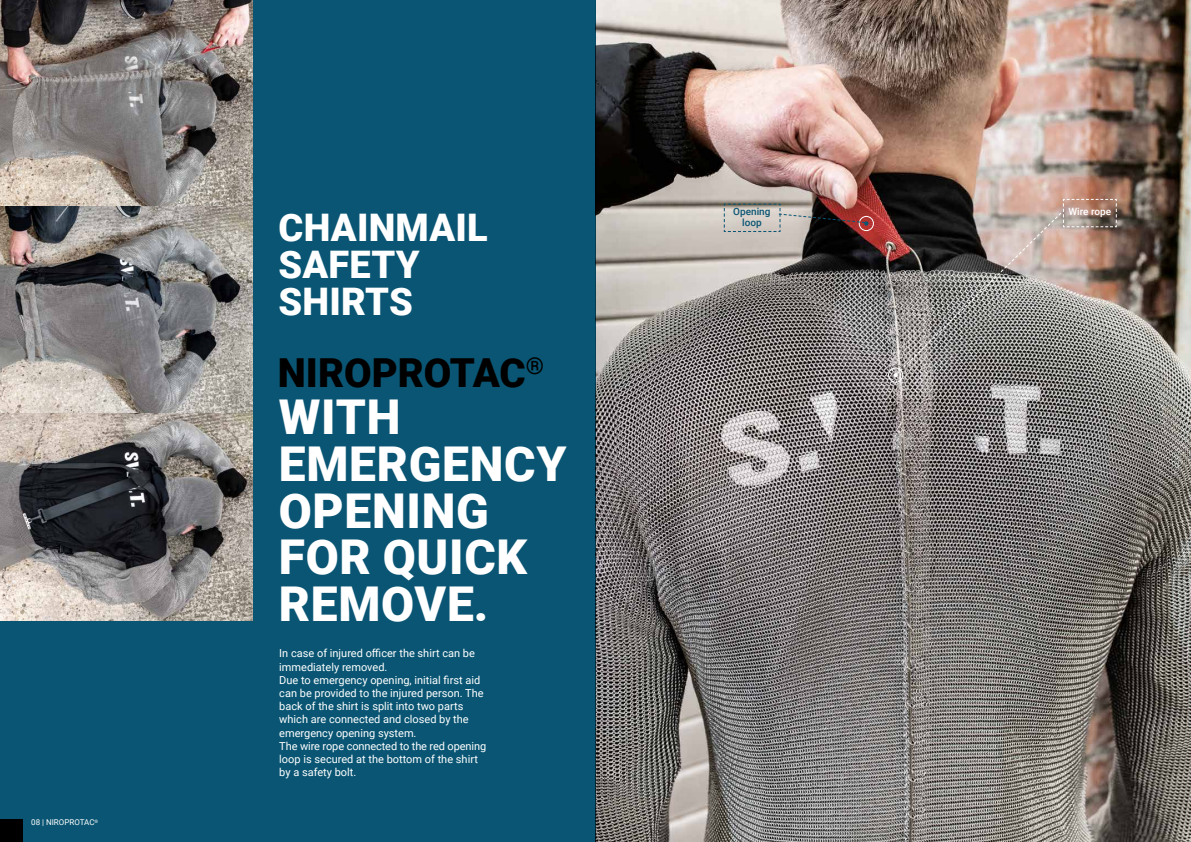
<style>
.page{position:relative;width:1191px;height:842px;background:#fff}
.page>*{position:absolute;margin:0;border:0;box-sizing:border-box;transform-origin:0 0}
.t1{font:900 48px/46.8px "Roboto";letter-spacing:.015em;color:#fff}
.t2{font:900 40px "Roboto";color:#000}
.t3{font:900 38px/37px "Roboto";letter-spacing:.005em;color:#fff}
.t4{font:11px/13.2px "Roboto";color:#fff}
.t5{font:500 10px/11px "Roboto";color:#095573;text-align:center}
.t6{font:500 10px "Roboto";color:#fff}
.t7{font:8px "Roboto";color:#fff}
</style>
<div class="page">
<img style="left:595px;top:0;width:596px;height:842px">
<div style="left:0;top:0;width:595px;height:842px;background:#095573"></div>
<img style="left:0;top:0;width:252px;height:621px">
<div style="left:858px;top:216px;width:16px;height:15px;border:1px solid #fff;border-radius:50%"></div>
<svg style="left:723px;top:203px;width:145px;height:29px;background:#98817d"></svg>
<div style="left:888px;top:368px;width:15px;height:15px;border:1px solid #fff;border-radius:50%"></div>
<svg style="left:893px;top:198px;width:224px;height:179px;background:#887f7a"></svg>
<div style="left:0;top:819px;width:23px;height:23px;background:#000"></div>
<p class="t7" style="left:31px;top:817px;width:69px">08 | NIROPROTAC<sup>®</sup></p>
<h3 class="t3" style="left:278px;top:208px;width:211px">CHAINMAIL<br>SAFETY<br>SHIRTS</h3>
<h2 class="t2" style="left:278px;top:345px;width:268px">NIROPROTAC<sup>®</sup></h2>
<h1 class="t1" style="left:279px;top:392px;width:289px">WITH<br>EMERGENCY<br>OPENING<br>FOR QUICK<br>REMOVE.</h1>
<p class="t4" style="left:279px;top:646px;width:208px">In case of injured officer the shirt can be immediately removed.<br>Due to emergency opening, initial first aid can be provided to the injured person. The back of the shirt is split into two parts which are connected and closed by the emergency opening system.<br>The wire rope connected to the red opening loop is secured at the bottom of the shirt by a safety bolt.</p>
<p class="t5" style="left:733px;top:206px;width:39px">Opening loop</p>
<p class="t6" style="left:1068px;top:205px;width:44px">Wire rope</p>
</div>
